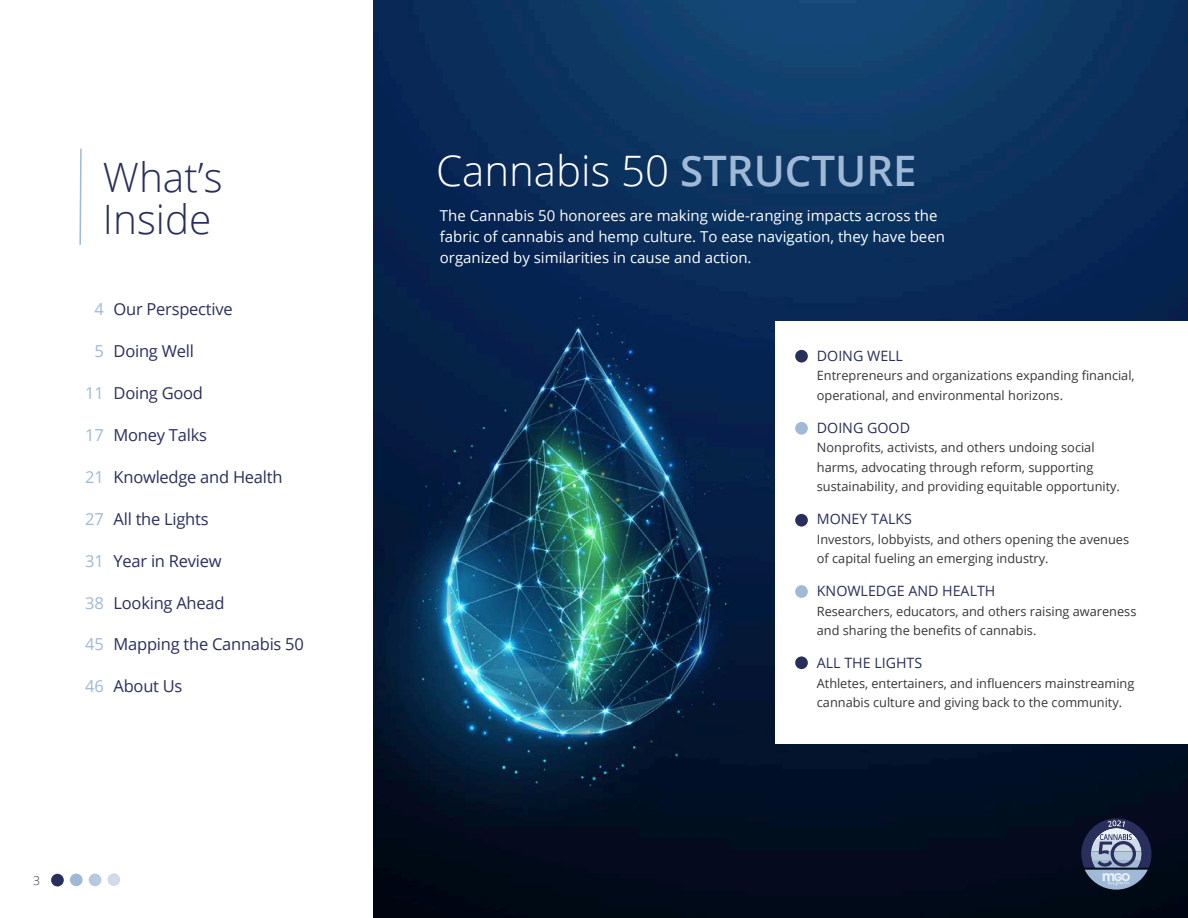
<style>
.page{position:relative;width:1188px;height:918px;background:#fff}
.page>*{position:absolute;margin:0;border:0;box-sizing:border-box;transform-origin:0 0}
.t1{font:300 42px "Open Sans";color:#fff}
.t2{font:300 40.5px/42px "Open Sans";color:#292f5b}
.t3{font:16.5px "Open Sans";letter-spacing:-.015em;color:#292f5b}
.t4{font:16.5px "Open Sans";letter-spacing:-.015em;color:#9fb9d6}
.t5{font:15px/21px "Open Sans";color:#fff}
.t6{font:14.25px "Open Sans";color:#292f5b}
.t7{font:12.75px/19.5px "Open Sans";color:#353636}
.t8{font:300 12.15px "Open Sans";color:#292f5b}
.s1{font-weight:600;color:#9fb9d6}
</style>
<div class="page">
<img style="left:374px;top:0;width:814px;height:918px">
<svg style="left:79px;top:148px;width:3px;height:97px"></svg>
<svg style="left:1081px;top:818px;width:71px;height:72px;background:#5c6882"></svg>
<div style="left:775px;top:321px;width:413px;height:422px;background:#fff"></div>
<div style="left:795px;top:585px;width:13px;height:13px;background:#9fb9d6;border-radius:50%"></div>
<div style="left:70px;top:874px;width:13px;height:12px;background:#9fb9d6;border-radius:50%"></div>
<div style="left:89px;top:874px;width:12px;height:12px;background:#b6c9de;border-radius:50%"></div>
<div style="left:107px;top:873px;width:13px;height:13px;background:#d0dcea;border-radius:50%"></div>
<div style="left:51px;top:874px;width:13px;height:12px;background:#292f5b;border-radius:50%"></div>
<div style="left:795px;top:350px;width:13px;height:13px;background:#292f5b;border-radius:50%"></div>
<div style="left:795px;top:422px;width:13px;height:13px;background:#9fb9d6;border-radius:50%"></div>
<div style="left:795px;top:514px;width:13px;height:13px;background:#292f5b;border-radius:50%"></div>
<div style="left:795px;top:656px;width:13px;height:13px;background:#292f5b;border-radius:50%"></div>
<h2 class="t2" style="left:103px;top:160px;width:121px">What’s<br>Inside</h2>
<h1 class="t1" style="left:436px;top:154px;width:482px">Cannabis 50 <span class="s1">STRUCTURE</span></h1>
<p class="t5" style="left:440px;top:207px;width:507px">The Cannabis 50 honorees are making wide-ranging impacts across the fabric of cannabis and hemp culture. To ease navigation, they have been organized by similarities in cause and action.</p>
<p class="t4" style="left:94px;top:303px;width:11px">4</p>
<p class="t4" style="left:94px;top:345px;width:11px">5</p>
<p class="t4" style="left:85px;top:387px;width:20px">11</p>
<p class="t4" style="left:85px;top:428px;width:20px">17</p>
<p class="t4" style="left:85px;top:470px;width:20px">21</p>
<p class="t4" style="left:85px;top:512px;width:20px">27</p>
<p class="t4" style="left:85px;top:554px;width:20px">31</p>
<p class="t4" style="left:85px;top:596px;width:20px">38</p>
<p class="t4" style="left:85px;top:638px;width:20px">45</p>
<p class="t4" style="left:85px;top:680px;width:20px">46</p>
<p class="t3" style="left:114px;top:303px;width:121px">Our Perspective</p>
<p class="t3" style="left:114px;top:345px;width:82px">Doing Well</p>
<p class="t3" style="left:114px;top:387px;width:91px">Doing Good</p>
<p class="t3" style="left:114px;top:428px;width:95px">Money Talks</p>
<p class="t3" style="left:114px;top:470px;width:170px">Knowledge and Health</p>
<p class="t3" style="left:114px;top:512px;width:96px">All the Lights</p>
<p class="t3" style="left:114px;top:554px;width:110px">Year in Review</p>
<p class="t3" style="left:114px;top:596px;width:112px">Looking Ahead</p>
<p class="t3" style="left:114px;top:638px;width:192px">Mapping the Cannabis 50</p>
<p class="t3" style="left:114px;top:680px;width:70px">About Us</p>
<p class="t6" style="left:817px;top:350px;width:88px">DOING WELL</p>
<p class="t7" style="left:817px;top:366px;width:319px">Entrepreneurs and organizations expanding financial, operational, and environmental horizons.</p>
<p class="t6" style="left:817px;top:422px;width:95px">DOING GOOD</p>
<p class="t7" style="left:817px;top:438px;width:305px">Nonprofits, activists, and others undoing social harms, advocating through reform, supporting sustainability, and providing equitable opportunity.</p>
<p class="t6" style="left:817px;top:513px;width:97px">MONEY TALKS</p>
<p class="t7" style="left:817px;top:531px;width:314px">Investors, lobbyists, and others opening the avenues of capital fueling an emerging industry.</p>
<p class="t6" style="left:817px;top:585px;width:180px">KNOWLEDGE AND HEALTH</p>
<p class="t7" style="left:817px;top:603px;width:321px">Researchers, educators, and others raising awareness and sharing the benefits of cannabis.</p>
<p class="t6" style="left:817px;top:657px;width:107px">ALL THE LIGHTS</p>
<p class="t7" style="left:817px;top:673px;width:319px">Athletes, entertainers, and influencers mainstreaming cannabis culture and giving back to the community.</p>
<p class="t8" style="left:33px;top:875px;width:8px">3</p>
</div>
